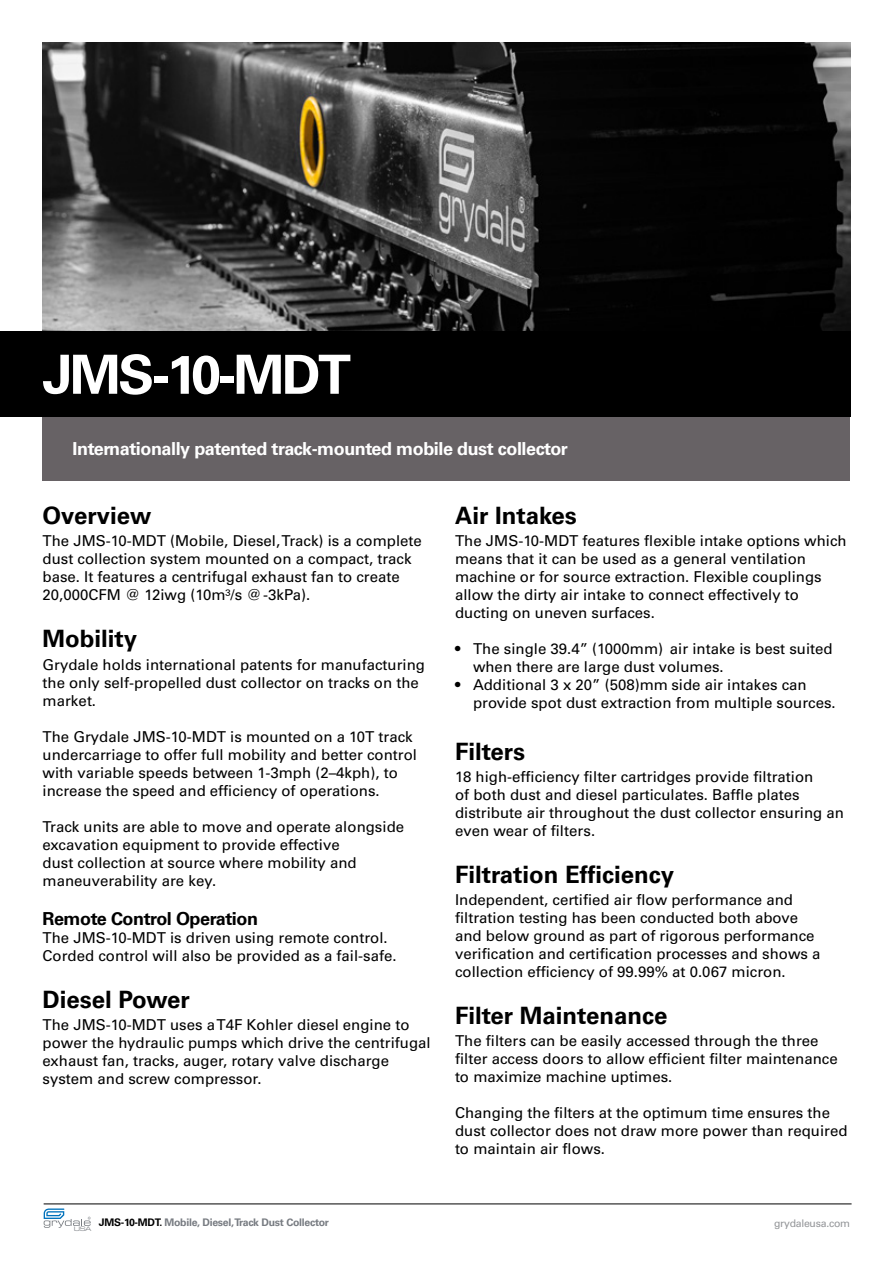
<style>
.page{position:relative;width:893px;height:1263px;background:#fff}
.page>*{position:absolute;margin:0;border:0;box-sizing:border-box;transform-origin:0 0}
.t1{font:700 54px "Univers LT Pro 65";letter-spacing:-.05em;color:#fff}
.t2{font:700 24px "Univers LT Pro 65";color:#000}
.t3{font:700 18px "Univers LT Pro 65";letter-spacing:-.025em;color:#fff}
.t4{font:700 18px "Univers LT Pro 65";letter-spacing:-.025em;color:#000}
.t5{font:15px/18px "Univers LT Pro 55 Roman";color:#000}
.t6{font:700 10.5px "Univers LT Pro 65";letter-spacing:-.025em;color:#787c82}
.t7{font:10.5px "Univers LT Pro 55 Roman";letter-spacing:-.025em;color:#939598}
.t8{font:6.75px "Eurostile Ext";color:#797d82}
.s1{font-family:"Univers LT Pro 65";font-weight:700}
.s2{color:#000}
</style>
<div class="page">
<hr style="left:44px;top:1203px;width:808px;height:1px;background:#000">
<svg style="left:44px;top:1208px;width:47px;height:20px"></svg>
<div style="left:43px;top:398px;width:807px;height:82px;background:#676265"></div>
<img style="left:43px;top:43px;width:807px;height:289px">
<div style="left:0;top:332px;width:850px;height:85px;background:#000"></div>
<h1 class="t1" style="left:43px;top:337px;width:310px">JMS-10-MDT</h1>
<p class="t3" style="left:73px;top:436px;width:497px">Internationally patented track-mounted mobile dust collector</p>
<h2 class="t2" style="left:43px;top:499px;width:110px">Overview</h2>
<p class="t5" style="left:43px;top:532px;width:381px">The JMS-10-MDT (Mobile, Diesel, Track) is a complete dust collection system mounted on a compact, track base. It features a centrifugal exhaust fan to create 20,000CFM @ 12iwg (10m³/s @ -3kPa).</p>
<h2 class="t2" style="left:43px;top:622px;width:96px">Mobility</h2>
<p class="t5" style="left:43px;top:655px;width:384px">Grydale holds international patents for manufacturing the only self-propelled dust collector on tracks on the market.</p>
<p class="t5" style="left:43px;top:727px;width:376px">The Grydale JMS-10-MDT is mounted on a 10T track undercarriage to offer full mobility and better control with variable speeds between 1-3mph (2–4kph), to increase the speed and efficiency of operations.</p>
<p class="t5" style="left:43px;top:817px;width:363px">Track units are able to move and operate alongside excavation equipment to provide effective<br>dust collection at source where mobility and maneuverability are key.</p>
<p class="t4" style="left:43px;top:906px;width:217px">Remote Control Operation</p>
<p class="t5" style="left:43px;top:929px;width:356px">The JMS-10-MDT is driven using remote control.<br>Corded control will also be provided as a fail-safe.</p>
<h2 class="t2" style="left:43px;top:982px;width:149px">Diesel Power</h2>
<p class="t5" style="left:43px;top:1016px;width:390px">The JMS-10-MDT uses a T4F Kohler diesel engine to power the hydraulic pumps which drive the centrifugal exhaust fan, tracks, auger, rotary valve discharge system and screw compressor.</p>
<h2 class="t2" style="left:455px;top:499px;width:123px">Air Intakes</h2>
<p class="t5" style="left:455px;top:532px;width:393px">The JMS-10-MDT features flexible intake options which means that it can be used as a general ventilation machine or for source extraction. Flexible couplings allow the dirty air intake to connect effectively to ducting on uneven surfaces.</p>
<p class="t5" style="left:473px;top:640px;width:361px;text-indent:-18px"><span class="s1">•</span> The single 39.4” (1000mm) air intake is best suited when there are large dust volumes.</p>
<p class="t5" style="left:473px;top:676px;width:364px;text-indent:-18px"><span class="s1">•</span> Additional 3 x 20” (508)mm side air intakes can provide spot dust extraction from multiple sources.</p>
<h2 class="t2" style="left:455px;top:734px;width:72px">Filters</h2>
<p class="t5" style="left:455px;top:767px;width:391px">18 high-efficiency filter cartridges provide filtration<br>of both dust and diesel particulates. Baffle plates distribute air throughout the dust collector ensuring an even wear of filters.</p>
<h2 class="t2" style="left:455px;top:857px;width:221px">Filtration Efficiency</h2>
<p class="t5" style="left:455px;top:890px;width:367px">Independent, certified air flow performance and filtration testing has been conducted both above and below ground as part of rigorous performance verification and certification processes and shows a collection efficiency of 99.99% at 0.067 micron.</p>
<h2 class="t2" style="left:455px;top:998px;width:214px">Filter Maintenance</h2>
<p class="t5" style="left:455px;top:1032px;width:384px">The filters can be easily accessed through the three filter access doors to allow efficient filter maintenance to maximize machine uptimes.</p>
<p class="t5" style="left:455px;top:1104px;width:394px">Changing the filters at the optimum time ensures the dust collector does not draw more power than required to maintain air flows.</p>
<p class="t6" style="left:99px;top:1215px;width:232px"><span class="s2">JMS-10-MDT.</span> Mobile, Diesel, Track Dust Collector</p>
<p class="t7" style="left:774px;top:1216px;width:77px">grydaleusa.com</p>
<p class="t8" style="left:74px;top:1224px;width:19px">USA</p>
</div>
